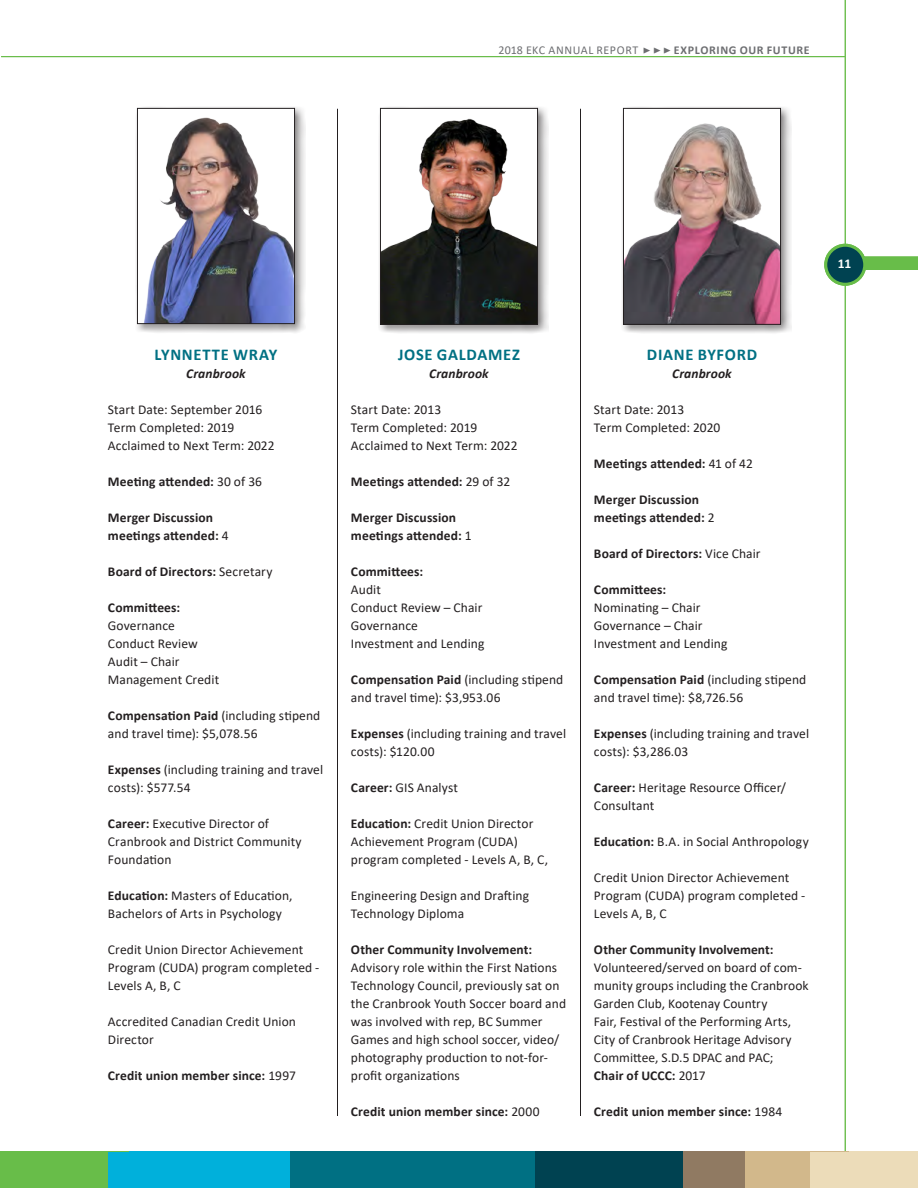
<style>
.page{position:relative;width:918px;height:1188px;background:#fff}
.page>*{position:absolute;margin:0;border:0;box-sizing:border-box;transform-origin:0 0}
.t1{font:700 16.5px "Calibri";letter-spacing:.04em;color:#007083}
.t2{font:13.5px/18px "Calibri";letter-spacing:.005em;color:#231f20}
.t3{font:700 13.5px/18px "Calibri";letter-spacing:.01em;color:#231f20}
.t4{font:italic 700 13.5px "Calibri";letter-spacing:.01em;color:#231f20}
.t5{font:700 13.5px "Calibri";color:#fff}
.t6{font:12px "Calibri";letter-spacing:.045em;color:#6d6e71}
.t7{font:700 12px "Calibri";letter-spacing:.055em;color:#6d6e71}
.s1{font-weight:400}
.s2{font-weight:700}
</style>
<div class="page">
<hr style="left:1px;top:56px;width:844px;height:1px;background:#68bd49">
<div style="left:837px;top:256px;width:81px;height:14px;background:#68bd49"></div>
<hr style="left:845px;top:0;width:1px;height:1188px;background:#68bd49">
<div style="left:826px;top:245px;width:39px;height:39px;background:#004251;border-radius:50%"></div>
<div style="left:824px;top:244px;width:42px;height:42px;border:3px solid #68bd49;border-radius:50%"></div>
<div style="left:0;top:1152px;width:167px;height:36px;background:#68bd49"></div>
<div style="left:130px;top:1152px;width:164px;height:36px;background:#00b0db"></div>
<div style="left:528px;top:1152px;width:155px;height:36px;background:#004251"></div>
<div style="left:683px;top:1152px;width:62px;height:36px;background:#907a62"></div>
<div style="left:745px;top:1152px;width:105px;height:36px;background:#d2b88b"></div>
<div style="left:290px;top:1152px;width:245px;height:36px;background:#007083"></div>
<div style="left:810px;top:1152px;width:108px;height:36px;background:#ecdcb9"></div>
<div style="left:108px;top:1152px;width:109px;height:36px;background:#00b0db"></div>
<hr style="left:337px;top:109px;width:1px;height:1007px;background:#231f20">
<hr style="left:580px;top:109px;width:1px;height:1007px;background:#231f20">
<div style="left:378px;top:106px;width:171px;height:229px;background:#231f20;opacity:.5"></div>
<img style="left:382px;top:110px;width:154px;height:213px">
<div style="left:380px;top:108px;width:158px;height:217px;border:1px solid #231f20"></div>
<div style="left:135px;top:106px;width:171px;height:228px;background:#231f20;opacity:.5"></div>
<img style="left:139px;top:113px;width:154px;height:209px">
<div style="left:137px;top:108px;width:158px;height:216px;border:1px solid #231f20"></div>
<div style="left:621px;top:106px;width:171px;height:229px;background:#231f20;opacity:.5"></div>
<div style="left:623px;top:108px;width:158px;height:216px;background:#fff"></div>
<img style="left:625px;top:123px;width:154px;height:200px">
<div style="left:623px;top:108px;width:158px;height:217px;border:1px solid #231f20"></div>
<p class="t6" style="left:499px;top:42px;width:141px">2018 EKC ANNUAL REPORT</p>
<p class="t7" style="left:674px;top:42px;width:137px">EXPLORING OUR FUTURE</p>
<p class="t5" style="left:838px;top:254px;width:15px">11</p>
<p class="t1" style="left:154px;top:343px;width:125px">LYNNETTE WRAY</p>
<p class="t4" style="left:186px;top:364px;width:61px">Cranbrook</p>
<p class="t2" style="left:108px;top:400px;width:168px">Start Date: September 2016<br>Term Completed: 2019<br>Acclaimed to Next Term: 2022</p>
<p class="t3" style="left:108px;top:472px;width:156px">Meeting attended: <span class="s1">30 of 36</span></p>
<p class="t3" style="left:108px;top:508px;width:122px">Merger Discussion meetings attended: <span class="s1">4</span></p>
<p class="t3" style="left:108px;top:562px;width:166px">Board of Directors: <span class="s1">Secretary</span></p>
<p class="t3" style="left:108px;top:598px;width:74px">Committees:</p>
<p class="t2" style="left:108px;top:616px;width:113px">Governance<br>Conduct Review<br>Audit – Chair<br>Management Credit</p>
<p class="t2" style="left:108px;top:706px;width:214px"><span class="s2">Compensation Paid</span> (including stipend and travel time): $5,078.56</p>
<p class="t2" style="left:108px;top:760px;width:217px"><span class="s2">Expenses</span> (including training and travel costs): $577.54</p>
<p class="t2" style="left:108px;top:814px;width:195px"><span class="s2">Career:</span> Executive Director of<br>Cranbrook and District Community<br>Foundation</p>
<p class="t2" style="left:108px;top:886px;width:186px"><span class="s2">Education:</span> Masters of Education,<br>Bachelors of Arts in Psychology</p>
<p class="t2" style="left:108px;top:940px;width:213px">Credit Union Director Achievement<br>Program (CUDA) program completed -<br>Levels A, B, C</p>
<p class="t2" style="left:108px;top:1012px;width:190px">Accredited Canadian Credit Union<br>Director</p>
<p class="t3" style="left:108px;top:1066px;width:189px">Credit union member since: <span class="s1">1997</span></p>
<p class="t1" style="left:398px;top:343px;width:123px">JOSE GALDAMEZ</p>
<p class="t4" style="left:429px;top:364px;width:61px">Cranbrook</p>
<p class="t2" style="left:351px;top:400px;width:168px">Start Date: 2013<br>Term Completed: 2019<br>Acclaimed to Next Term: 2022</p>
<p class="t3" style="left:351px;top:472px;width:161px">Meetings attended: <span class="s1">29 of 32</span></p>
<p class="t3" style="left:351px;top:508px;width:122px">Merger Discussion meetings attended: <span class="s1">1</span></p>
<p class="t3" style="left:351px;top:562px;width:74px">Committees:</p>
<p class="t2" style="left:351px;top:580px;width:135px">Audit<br>Conduct Review – Chair<br>Governance<br>Investment and Lending</p>
<p class="t2" style="left:351px;top:670px;width:214px"><span class="s2">Compensation Paid</span> (including stipend and travel time): $3,953.06</p>
<p class="t2" style="left:351px;top:724px;width:217px"><span class="s2">Expenses</span> (including training and travel costs): $120.00</p>
<p class="t2" style="left:351px;top:778px;width:109px"><span class="s2">Career:</span> GIS Analyst</p>
<p class="t2" style="left:351px;top:814px;width:199px"><span class="s2">Education:</span> Credit Union Director<br>Achievement Program (CUDA) program completed - Levels A, B, C,</p>
<p class="t2" style="left:351px;top:886px;width:180px">Engineering Design and Drafting<br>Technology Diploma</p>
<p class="t3" style="left:351px;top:940px;width:183px">Other Community Involvement:</p>
<p class="t2" style="left:351px;top:958px;width:217px">Advisory role within the First Nations Technology Council, previously sat on the Cranbrook Youth Soccer board and was involved with rep, BC Summer Games and high school soccer, video/ photography production to not-for&shy;profit organizations</p>
<p class="t3" style="left:351px;top:1102px;width:190px">Credit union member since: <span class="s1">2000</span></p>
<p class="t1" style="left:647px;top:343px;width:112px">DIANE BYFORD</p>
<p class="t4" style="left:672px;top:364px;width:61px">Cranbrook</p>
<p class="t2" style="left:594px;top:400px;width:128px">Start Date: 2013<br>Term Completed: 2020</p>
<p class="t3" style="left:594px;top:454px;width:160px">Meetings attended: <span class="s1">41 of 42</span></p>
<p class="t3" style="left:594px;top:490px;width:122px">Merger Discussion meetings attended: <span class="s1">2</span></p>
<p class="t3" style="left:594px;top:544px;width:168px">Board of Directors: <span class="s1">Vice Chair</span></p>
<p class="t3" style="left:594px;top:580px;width:74px">Committees:</p>
<p class="t2" style="left:594px;top:598px;width:135px">Nominating – Chair<br>Governance – Chair<br>Investment and Lending</p>
<p class="t2" style="left:594px;top:670px;width:214px"><span class="s2">Compensation Paid</span> (including stipend and travel time): $8,726.56</p>
<p class="t2" style="left:594px;top:724px;width:217px"><span class="s2">Expenses</span> (including training and travel costs): $3,286.03</p>
<p class="t2" style="left:594px;top:778px;width:194px"><span class="s2">Career:</span> Heritage Resource Officer/<br>Consultant</p>
<p class="t2" style="left:594px;top:832px;width:216px"><span class="s2">Education:</span> B.A. in Social Anthropology</p>
<p class="t2" style="left:594px;top:868px;width:213px">Credit Union Director Achievement<br>Program (CUDA) program completed -<br>Levels A, B, C</p>
<p class="t3" style="left:594px;top:940px;width:181px">Other Community Involvement:</p>
<p class="t2" style="left:594px;top:958px;width:216px">Volunteered/served on board of com&shy;munity groups including the Cranbrook Garden Club, Kootenay Country<br>Fair, Festival of the Performing Arts, City of Cranbrook Heritage Advisory Committee, S.D.5 DPAC and PAC;<br><span class="s2">Chair of UCCC:</span> 2017</p>
<p class="t3" style="left:594px;top:1102px;width:190px">Credit union member since: <span class="s1">1984</span></p>
</div>
